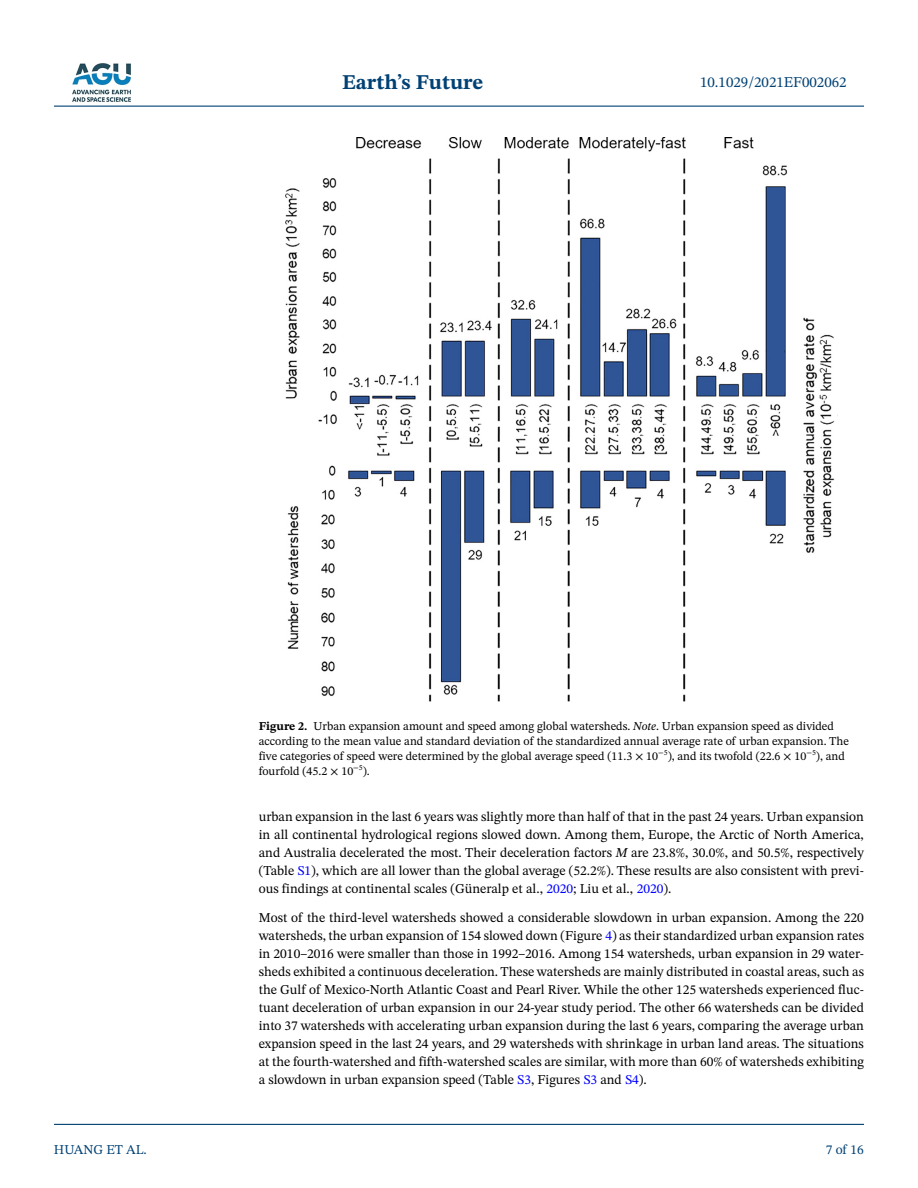
<style>
.page{position:relative;width:918px;height:1188px;background:#fff}
.page>*{position:absolute;margin:0;border:0;box-sizing:border-box;transform-origin:0 0}
.t1{font:700 21px "STIX Two Text";color:#004174}
.t2{font:15px "STIX Two Text";color:#004174}
.t3{font:13.5px/18px "STIX Two Text";color:#000;text-align:justify}
.t4{font:13.5px "STIX Two Text";color:#004174}
.t5{font:12px/15px "STIX Two Text";color:#000}
.t6{font:7.8px "STIX Two Text";color:#000}
.s1{font-weight:700}
.s2{font-style:italic}
.s3{color:#00f}
</style>
<div class="page">
<hr style="left:54px;top:106px;width:810px;height:1px;background:#004174">
<hr style="left:54px;top:1124px;width:810px;height:1px;background:#004174">
<img style="left:72px;top:63px;width:59px;height:39px">
<img style="left:285px;top:137px;width:553px;height:564px">
<h1 class="t1" style="left:342px;top:67px;width:143px">Earth’s Future</h1>
<p class="t2" style="left:700px;top:72px;width:148px">10.1029/2021EF002062</p>
<p class="t4" style="left:54px;top:1140px;width:94px">HUANG ET AL.</p>
<p class="t5" style="left:259px;top:718px;width:592px"><span class="s1">Figure 2.</span> Urban expansion amount and speed among global watersheds. <span class="s2">Note</span>. Urban expansion speed as divided according to the mean value and standard deviation of the standardized annual average rate of urban expansion. The five categories of speed were determined by the global average speed (11.3 × 10</p>
<p class="t6" style="left:658px;top:746px;width:11px">−5</p>
<p class="t5" style="left:668px;top:748px;width:140px">), and its twofold (22.6 × 10</p>
<p class="t6" style="left:806px;top:746px;width:11px">−5</p>
<p class="t5" style="left:816px;top:748px;width:31px">), and</p>
<p class="t5" style="left:259px;top:763px;width:96px">fourfold (45.2 × 10</p>
<p class="t6" style="left:353px;top:761px;width:11px">−5</p>
<p class="t5" style="left:363px;top:763px;width:9px">).</p>
<p class="t3" style="left:259px;top:808px;width:607px">urban expansion in the last 6 years was slightly more than half of that in the past 24 years. Urban expansion in all continental hydrological regions slowed down. Among them, Europe, the Arctic of North America, and Australia decelerated the most. Their deceleration factors <span class="s2">M</span> are 23.8%, 30.0%, and 50.5%, respectively (Table <span class="s3">S1</span>), which are all lower than the global average (52.2%). These results are also consistent with previ&shy;ous findings at continental scales (Güneralp et al., <span class="s3">2020</span>; Liu et al., <span class="s3">2020</span>).</p>
<p class="t3" style="left:259px;top:908px;width:607px">Most of the third-level watersheds showed a considerable slowdown in urban expansion. Among the 220 watersheds, the urban expansion of 154 slowed down (Figure <span class="s3">4</span>) as their standardized urban expansion rates in 2010–2016 were smaller than those in 1992–2016. Among 154 watersheds, urban expansion in 29 water&shy;sheds exhibited a continuous deceleration. These watersheds are mainly distributed in coastal areas, such as the Gulf of Mexico-North Atlantic Coast and Pearl River. While the other 125 watersheds experienced fluc&shy;tuant deceleration of urban expansion in our 24-year study period. The other 66 watersheds can be divided into 37 watersheds with accelerating urban expansion during the last 6 years, comparing the average urban expansion speed in the last 24 years, and 29 watersheds with shrinkage in urban land areas. The situations at the fourth-watershed and fifth-watershed scales are similar, with more than 60% of watersheds exhibiting a slowdown in urban expansion speed (Table <span class="s3">S3</span>, Figures <span class="s3">S3</span> and <span class="s3">S4</span>).</p>
<p class="t4" style="left:826px;top:1140px;width:40px">7 of 16</p>
</div>
